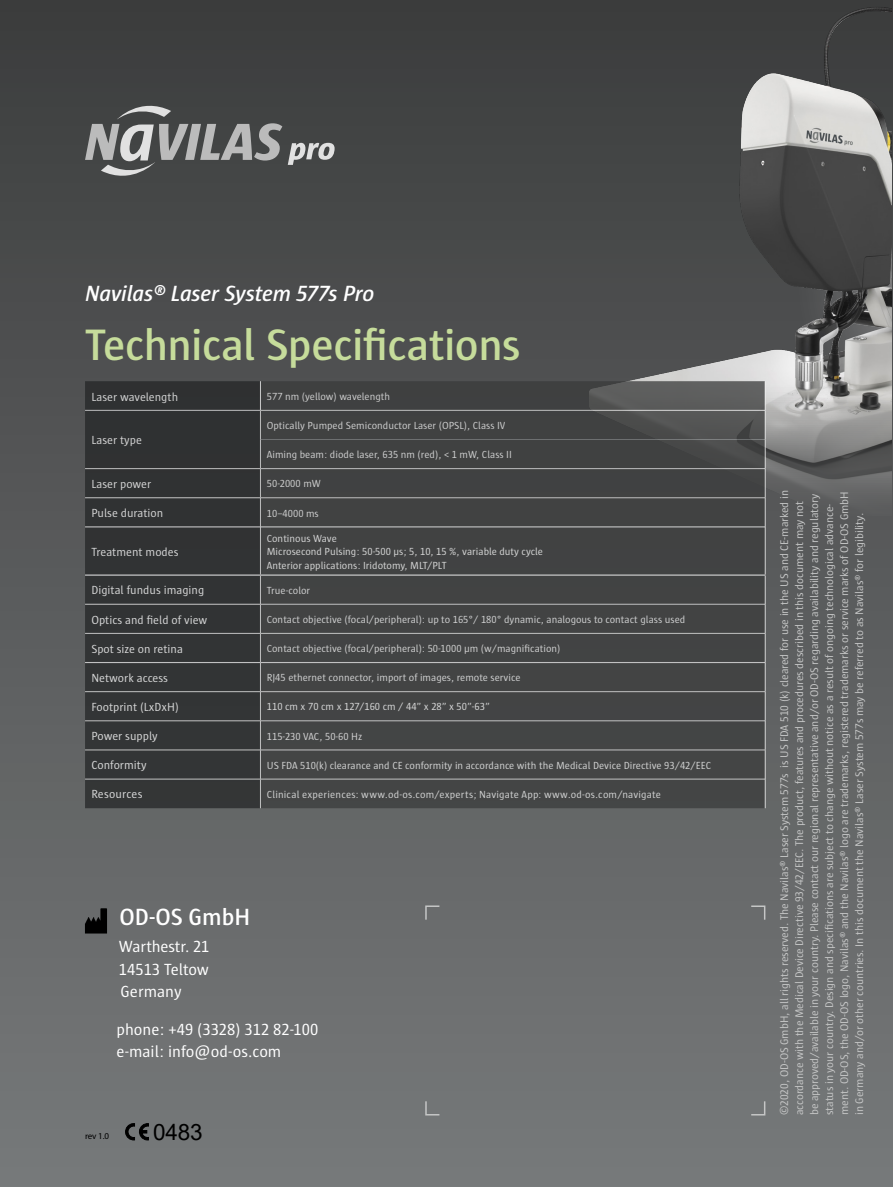
<style>
.page{position:relative;width:893px;height:1187px;background:#fff}
.page>*{position:absolute;margin:0;border:0;box-sizing:border-box;transform-origin:0 0}
.t1{font:600 45px "Sun LT";letter-spacing:-.01em;color:#c6dc9b}
.t2{font:600 24px "Sun LT";color:#fff}
.t3{font:italic 600 22.5px "Sun LT";letter-spacing:-.01em;color:#fff}
.t4{font:22.5px "Arial";color:#000}
.t5{font:16.5px/22.5px "Sun LT";color:#fff;text-align:justify}
.t6{font:12px "Sun LT";color:#fff}
.t7{font:11.4px/15px "Sun LT";letter-spacing:-.005em;color:#c5c6c6}
.t8{font:10.5px "Sun LT";color:#f6f6f6}
.t9{font:10.5px/13.5px "Sun LT";color:#fff}
.t10{font:10.5px "Sun LT";letter-spacing:.02em;color:#f6f6f6}
.t11{font:9px "Myriad Pro";color:#000}
.s1{font-size:12px}
</style>
<div class="page">
<div style="left:0;top:0;width:893px;height:1186px;background:linear-gradient(to bottom,#3c3d3d,#777a7b)"></div>
<img style="left:589px;top:0;width:303px;height:515px">
<div style="left:85px;top:381px;width:175px;height:427px;background:#313334"></div>
<svg style="left:261px;top:381px;width:504px;height:427px;background:#434545"></svg>
<hr style="left:85px;top:410px;width:175px;height:1px;background:#e3e3e3">
<hr style="left:85px;top:468px;width:175px;height:1px;background:#e3e3e3">
<hr style="left:85px;top:497px;width:175px;height:1px;background:#ececec">
<hr style="left:85px;top:604px;width:175px;height:1px;background:#ececec">
<hr style="left:85px;top:691px;width:175px;height:1px;background:#e3e3e3">
<hr style="left:85px;top:633px;width:175px;height:1px;background:#e3e3e3">
<hr style="left:85px;top:720px;width:175px;height:1px;background:#e3e3e3">
<hr style="left:85px;top:749px;width:175px;height:1px;background:#e3e3e3">
<hr style="left:85px;top:778px;width:175px;height:1px;background:#e3e3e3">
<hr style="left:260px;top:778px;width:505px;height:1px;background:#e3e3e3">
<hr style="left:260px;top:749px;width:505px;height:1px;background:#e3e3e3">
<hr style="left:260px;top:720px;width:505px;height:1px;background:#e3e3e3">
<hr style="left:260px;top:691px;width:505px;height:1px;background:#e3e3e3">
<hr style="left:260px;top:633px;width:505px;height:1px;background:#e3e3e3">
<hr style="left:260px;top:604px;width:505px;height:1px;background:#e3e3e3">
<hr style="left:260px;top:497px;width:505px;height:1px;background:#e3e3e3">
<hr style="left:260px;top:468px;width:505px;height:1px;background:#e3e3e3">
<hr style="left:85px;top:662px;width:175px;height:1px;background:#e3e3e3">
<hr style="left:261px;top:662px;width:504px;height:1px;background:#e3e3e3">
<hr style="left:261px;top:439px;width:504px;height:1px;background:#777a7b">
<svg style="left:260px;top:381px;width:1px;height:146px"></svg>
<hr style="left:260px;top:527px;width:1px;height:47px;background:#e3e3e3">
<svg style="left:260px;top:575px;width:1px;height:233px"></svg>
<hr style="left:260px;top:410px;width:505px;height:1px;background:#e3e3e3">
<svg style="left:765px;top:381px;width:1px;height:116px"></svg>
<hr style="left:765px;top:497px;width:1px;height:30px;background:#fff">
<svg style="left:765px;top:575px;width:1px;height:233px"></svg>
<hr style="left:85px;top:526px;width:175px;height:1px;background:#fff">
<hr style="left:261px;top:526px;width:504px;height:1px;background:#fff">
<hr style="left:765px;top:527px;width:1px;height:47px;background:#fff">
<hr style="left:85px;top:574px;width:175px;height:1px;background:#fff">
<hr style="left:260px;top:574px;width:505px;height:1px;background:#fff">
<svg style="left:125px;top:1123px;width:23px;height:17px"></svg>
<svg style="left:424px;top:904px;width:17px;height:17px"></svg>
<svg style="left:750px;top:904px;width:16px;height:17px"></svg>
<svg style="left:750px;top:1099px;width:16px;height:17px"></svg>
<svg style="left:424px;top:1099px;width:17px;height:17px"></svg>
<img style="left:892px;top:345px;width:1px;height:797px">
<img style="left:83px;top:905px;width:27px;height:29px">
<svg style="left:85px;top:105px;width:197px;height:72px;background:#6b6d6d"></svg>
<svg style="left:288px;top:143px;width:47px;height:22px"></svg>
<p class="t3" style="left:85px;top:281px;width:291px">Navilas® Laser System 577s Pro</p>
<p class="t1" style="left:85px;top:320px;width:437px">Technical Specifications</p>
<p class="t6" style="left:91px;top:390px;width:88px">Laser wavelength</p>
<p class="t8" style="left:267px;top:390px;width:125px">577 nm (yellow) wavelength</p>
<p class="t6" style="left:91px;top:433px;width:52px">Laser type</p>
<p class="t8" style="left:267px;top:420px;width:240px">Optically Pumped Semiconductor Laser (OPSL), Class IV</p>
<p class="t8" style="left:267px;top:449px;width:247px">Aiming beam: diode laser, 635 nm (red), &lt; 1 mW, Class II</p>
<p class="t6" style="left:91px;top:477px;width:61px">Laser power</p>
<p class="t8" style="left:267px;top:478px;width:56px">50-2000 mW</p>
<p class="t6" style="left:91px;top:506px;width:73px">Pulse duration</p>
<p class="t8" style="left:267px;top:507px;width:54px">10–4000 ms</p>
<p class="t6" style="left:91px;top:545px;width:89px">Treatment modes</p>
<p class="t9" style="left:267px;top:531px;width:278px">Continous Wave<br>Microsecond Pulsing: 50-500 μs; 5, 10, 15 %, variable duty cycle<br>Anterior applications: Iridotomy, MLT/PLT</p>
<p class="t6" style="left:91px;top:584px;width:114px">Digital fundus imaging</p>
<p class="t8" style="left:267px;top:584px;width:45px">True-color</p>
<p class="t6" style="left:91px;top:613px;width:117px">Optics and field of view</p>
<p class="t8" style="left:267px;top:613px;width:420px">Contact objective (focal/peripheral): up to 165°/ 180° dynamic, analogous to contact glass used</p>
<p class="t6" style="left:91px;top:642px;width:93px">Spot size on retina</p>
<p class="t8" style="left:267px;top:642px;width:295px">Contact objective (focal/peripheral): 50-1000 µ m (w/magnification)</p>
<p class="t6" style="left:91px;top:671px;width:78px">Network access</p>
<p class="t8" style="left:267px;top:672px;width:255px">RJ45 ethernet connector, import of images, remote service</p>
<p class="t6" style="left:91px;top:700px;width:89px">Footprint (LxDxH)</p>
<p class="t9" style="left:267px;top:700px;width:224px">110 cm x 70 cm x 127/160 cm / 44” x 28” x 50”-63”</p>
<p class="t6" style="left:91px;top:729px;width:68px">Power supply</p>
<p class="t8" style="left:267px;top:730px;width:97px">115-230 VAC, 50-60 Hz</p>
<p class="t6" style="left:91px;top:758px;width:57px">Conformity</p>
<p class="t8" style="left:267px;top:759px;width:446px">US FDA 510(k) clearance and CE conformity in accordance with the Medical Device Directive 93/42/EEC</p>
<p class="t6" style="left:91px;top:787px;width:53px">Resources</p>
<p class="t10" style="left:267px;top:788px;width:396px">Clinical experiences: www.od-os.com/experts; Navigate App: www.od-os.com/navigate</p>
<p class="t2" style="left:119px;top:903px;width:132px">OD-OS GmbH</p>
<p class="t5" style="left:119px;top:935px;width:92px">Warthestr. 21<br>14513 Teltow Germany</p>
<p class="t5" style="left:117px;top:1017px;width:203px">phone: +49 (3328) 312 82-100 e-mail: info@od-os.com</p>
<p class="t11" style="left:85px;top:1130px;width:26px">rev 1.0</p>
<p class="t4" style="left:153px;top:1116px;width:51px">0483</p>
<p class="t7" style="left:777px;top:1115px;width:626px;rotate:-90deg"><span class="s1">©</span>2020, OD-OS GmbH, all rights reserved. The Navilas® Laser System 577s is US FDA 510 (k) cleared for use in the US and CE-marked in accordance with the Medical Device Directive 93/42/EEC. The product, features and procedures described in this document may not be approved/available in your country. Please contact our regional representative and/or OD-OS regarding availability and regulatory status in your country. Design and specifications are subject to change without notice as a result of ongoing technological advance&shy;ment. OD-OS, the OD-OS logo, Navilas® and the Navilas® logo are trademarks, registered trademarks or service marks of OD-OS GmbH in Germany and/or other countries. In this document the Navilas® Laser System 577s may be referred to as Navilas® for legibility.</p>
</div>
